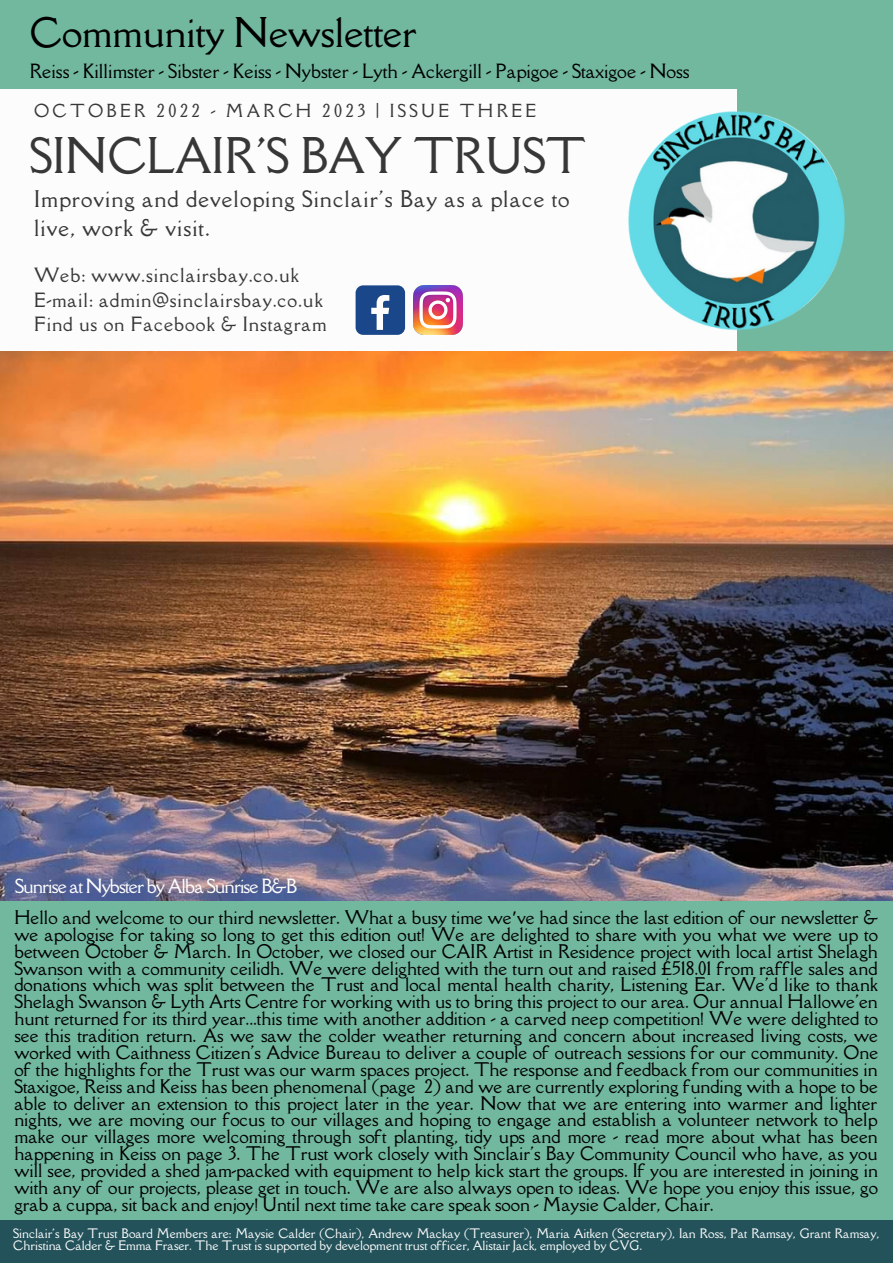
<style>
.page{position:relative;width:893px;height:1264px;background:#fff}
.page>*{position:absolute;margin:0;border:0;box-sizing:border-box;transform-origin:0 0}
.t1{font:45px "Della Respira";color:#373737}
.t2{font:37.5px "Della Respira";color:#000}
.t3{font:21px/29.2px "Della Respira";letter-spacing:.05em;color:#373737}
.t4{font:18px "Della Respira";letter-spacing:.05em;color:#373737}
.t5{font:18px "Della Respira";color:#000}
.t6{font:18px "Della Respira";letter-spacing:-.05em;color:#fff}
.t7{font:17.25px/16.8px "Della Respira";color:#000;text-align:justify}
.t8{font:16.5px "Della Respira";letter-spacing:.2em;color:#373737}
.t9{font:12px/12px "Della Respira";color:#fcfcfc}
.s1{font-family:"Noto Sans Gurmukhi"}
</style>
<div class="page">
<div style="left:0;top:0;width:892px;height:1262px;background:#72b89f"></div>
<div style="left:0;top:89px;width:736px;height:271px;background:#fcfcfc"></div>
<img style="left:628px;top:111px;width:217px;height:219px">
<div style="left:355px;top:285px;width:50px;height:50px;background:#1a4789;border-radius:8px"></div>
<svg style="left:371px;top:295px;width:18px;height:35px"></svg>
<img style="left:413px;top:285px;width:49px;height:50px">
<div style="left:0;top:1219px;width:892px;height:43px;background:#23525b"></div>
<img style="left:0;top:352px;width:892px;height:548px">
<p class="t2" style="left:30px;top:7px;width:388px">Community Newsletter</p>
<p class="t5" style="left:30px;top:58px;width:661px">Reiss - Killimster - Sibster - Keiss - Nybster - Lyth - Ackergill - Papigoe - Staxigoe - Noss</p>
<p class="t8" style="left:34px;top:99px;width:504px">OCTOBER 2022 - MARCH 2023 | ISSUE THREE</p>
<p class="t1" style="left:30px;top:124px;width:557px">SINCLAIR'S BAY TRUST</p>
<p class="t3" style="left:34px;top:184px;width:537px">Improving and developing Sinclair's Bay as a place to live, work &amp; visit.</p>
<p class="t4" style="left:34px;top:263px;width:266px">Web: www.sinclairsbay.co.uk</p>
<p class="t4" style="left:34px;top:287px;width:290px">E-mail: admin@sinclairsbay.co.uk</p>
<p class="t4" style="left:34px;top:312px;width:294px">Find us on Facebook &amp; Instagram</p>
<p class="t6" style="left:15px;top:874px;width:284px">Sunrise at Nybster by Alba Sunrise B&amp;B</p>
<p class="t7" style="left:14px;top:908px;width:865px">Hello and welcome to our third newsletter. What a busy time we<span class="s1">’</span>ve had since the last edition of our newsletter &amp; we apologise for taking so long to get this edition out! We are delighted to share with you what we were up to between October &amp; March. In October, we closed our CAIR Artist in Residence project with local artist Shelagh Swanson with a community ceilidh. We were delighted with the turn out and raised £518.01 from raffle sales and donations which was split between the Trust and local mental health charity, Listening Ear. We'd like to thank Shelagh Swanson &amp; Lyth Arts Centre for working with us to bring this project to our area. Our annual Hallowe'en hunt returned for its third year...this time with another addition - a carved neep competition! We were delighted to see this tradition return. As we saw the colder weather returning and concern about increased living costs, we worked with Caithness Citizen's Advice Bureau to deliver a couple of outreach sessions for our community. One of the highlights for the Trust was our warm spaces project. The response and feedback from our communities in Staxigoe, Reiss and Keiss has been phenomenal (page 2) and we are currently exploring funding with a hope to be able to deliver an extension to this project later in the year. Now that we are entering into warmer and lighter nights, we are moving our focus to our villages and hoping to engage and establish a volunteer network to help make our villages more welcoming through soft planting, tidy ups and more - read more about what has been happening in Keiss on page 3. The Trust work closely with Sinclair's Bay Community Council who have, as you will see, provided a shed jam-packed with equipment to help kick start the groups. If you are interested in joining in with any of our projects, please get in touch. We are also always open to ideas. We hope you enjoy this issue, go grab a cuppa, sit back and enjoy! Until next time take care speak soon - Maysie Calder, Chair.</p>
<p class="t9" style="left:13px;top:1227px;width:867px">Sinclair's Bay Trust Board Members are: Maysie Calder (Chair), Andrew Mackay (Treasurer), Maria Aitken (Secretary), Ian Ross, Pat Ramsay, Grant Ramsay,<br>Christina Calder &amp; Emma Fraser. The Trust is supported by development trust officer, Alistair Jack, employed by CVG.</p>
</div>
